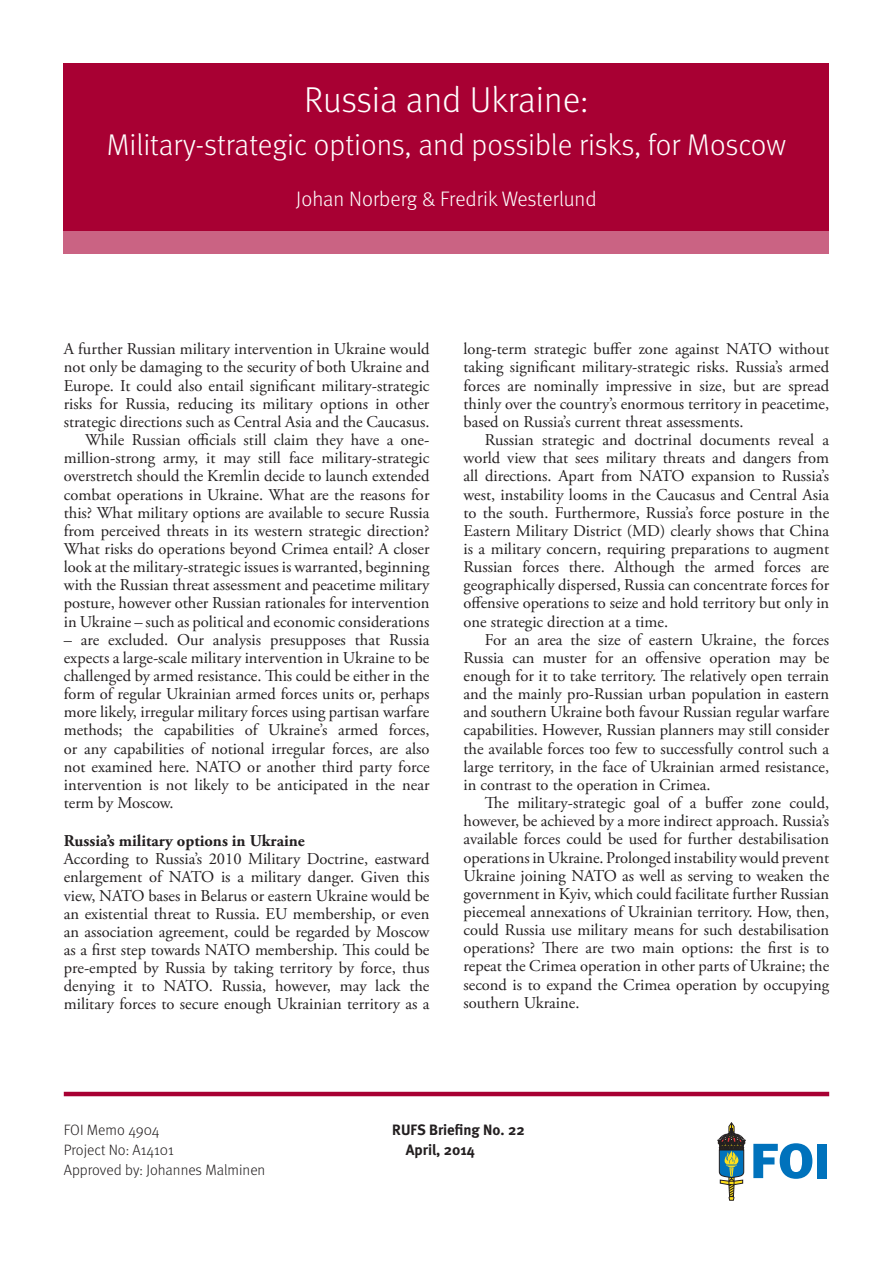
<style>
.page{position:relative;width:893px;height:1263px;background:#fff}
.page>*{position:absolute;margin:0;border:0;box-sizing:border-box;transform-origin:0 0}
.Rubrik_1{font:300 36px "Meta";letter-spacing:-.005em;color:#fff}
.Rubrik_1-2{font:300 30px "Meta";color:#fff}
.Rubrik_1-3{font:300 21px "Meta";color:#fff}
.Brödtext{font:16.5px/18.1px "Adobe Garamond Pro";color:#231f20;text-align:justify}
.Inget_avstånd{font:700 16.5px "Adobe Garamond Pro";color:#231f20}
.Punktsats_2{font:300 15px "Meta";color:#231f20}
.Punktsats_2-2{font:700 15px "Meta";color:#231f20}
</style>
<div class="page">
<svg style="left:753px;top:1143px;width:59px;height:36px"></svg>
<div style="left:818px;top:1144px;width:9px;height:34px;background:#0072bc"></div>
<svg style="left:718px;top:1122px;width:27px;height:78px"></svg>
<div style="left:64px;top:208px;width:765px;height:45px;background:#ca6383"></div>
<div style="left:64px;top:63px;width:765px;height:167px;background:#a80033"></div>
<hr style="left:64px;top:1092px;width:765px;height:4px;background:#a80033">
<p class="Rubrik_1" style="left:304px;top:79px;width:286px">Russia and Ukraine:</p>
<p class="Rubrik_1-2" style="left:107px;top:127px;width:681px">Military-strategic options, and possible risks, for Moscow</p>
<p class="Rubrik_1-3" style="left:296px;top:186px;width:302px">Johan Norberg &amp; Fredrik Westerlund</p>
<p class="Brödtext" style="left:64px;top:341px;width:367px">A further Russian military intervention in Ukraine would not only be damaging to the security of both Ukraine and Europe. It could also entail significant military-strategic risks for Russia, reducing its military options in other strategic directions such as Central Asia and the Caucasus.</p>
<p class="Brödtext" style="left:64px;top:431px;width:367px;text-indent:21px">While Russian officials still claim they have a one&shy;million-strong army, it may still face military-strategic overstretch should the Kremlin decide to launch extended combat operations in Ukraine. What are the reasons for this? What military options are available to secure Russia from perceived threats in its western strategic direction?<br>What risks do operations beyond Crimea entail? A closer look at the military-strategic issues is warranted, beginning with the Russian threat assessment and peacetime military posture, however other Russian rationales for intervention in Ukraine – such as political and economic considerations</p>
<p class="Brödtext" style="left:64px;top:631px;width:367px">– are excluded. Our analysis presupposes that Russia expects a large-scale military intervention in Ukraine to be challenged by armed resistance. This could be either in the form of regular Ukrainian armed forces units or, perhaps more likely, irregular military forces using partisan warfare methods; the capabilities of Ukraine’s armed forces, or any capabilities of notional irregular forces, are also not examined here. NATO or another third party force intervention is not likely to be anticipated in the near term by Moscow.</p>
<p class="Inget_avstånd" style="left:64px;top:831px;width:242px">Russia’s military options in Ukraine</p>
<p class="Brödtext" style="left:64px;top:850px;width:367px">According to Russia’s 2010 Military Doctrine, eastward enlargement of NATO is a military danger. Given this view, NATO bases in Belarus or eastern Ukraine would be an existential threat to Russia. EU membership, or even an association agreement, could be regarded by Moscow as a first step towards NATO membership. This could be pre-empted by Russia by taking territory by force, thus denying it to NATO. Russia, however, may lack the military forces to secure enough Ukrainian territory as a</p>
<p class="Brödtext" style="left:463px;top:341px;width:367px">long-term strategic buffer zone against NATO without taking significant military-strategic risks. Russia’s armed forces are nominally impressive in size, but are spread thinly over the country’s enormous territory in peacetime, based on Russia’s current threat assessments.</p>
<p class="Brödtext" style="left:463px;top:431px;width:367px;text-indent:21px">Russian strategic and doctrinal documents reveal a world view that sees military threats and dangers from all directions. Apart from NATO expansion to Russia’s west, instability looms in the Caucasus and Central Asia to the south. Furthermore, Russia’s force posture in the Eastern Military District (MD) clearly shows that China is a military concern, requiring preparations to augment Russian forces there. Although the armed forces are geographically dispersed, Russia can concentrate forces for offensive operations to seize and hold territory but only in one strategic direction at a time.</p>
<p class="Brödtext" style="left:463px;top:631px;width:367px;text-indent:21px">For an area the size of eastern Ukraine, the forces Russia can muster for an offensive operation may be enough for it to take territory. The relatively open terrain and the mainly pro-Russian urban population in eastern and southern Ukraine both favour Russian regular warfare capabilities. However, Russian planners may still consider the available forces too few to successfully control such a large territory, in the face of Ukrainian armed resistance, in contrast to the operation in Crimea.</p>
<p class="Brödtext" style="left:463px;top:794px;width:367px;text-indent:21px">The military-strategic goal of a buffer zone could, however, be achieved by a more indirect approach. Russia’s available forces could be used for further destabilisation operations in Ukraine. Prolonged instability would prevent Ukraine joining NATO as well as serving to weaken the government in Kyiv, which could facilitate further Russian piecemeal annexations of Ukrainian territory. How, then, could Russia use military means for such destabilisation operations? There are two main options: the first is to repeat the Crimea operation in other parts of Ukraine; the second is to expand the Crimea operation by occupying southern Ukraine.</p>
<p class="Punktsats_2" style="left:64px;top:1121px;width:97px">FOI Memo 4904</p>
<p class="Punktsats_2-2" style="left:392px;top:1120px;width:134px">RUFS Briefing No. 22</p>
<p class="Punktsats_2" style="left:64px;top:1141px;width:112px">Project No: A14101</p>
<p class="Punktsats_2-2" style="left:406px;top:1140px;width:71px">April, 2014</p>
<p class="Punktsats_2" style="left:64px;top:1161px;width:203px">Approved by: Johannes Malminen</p>
</div>
